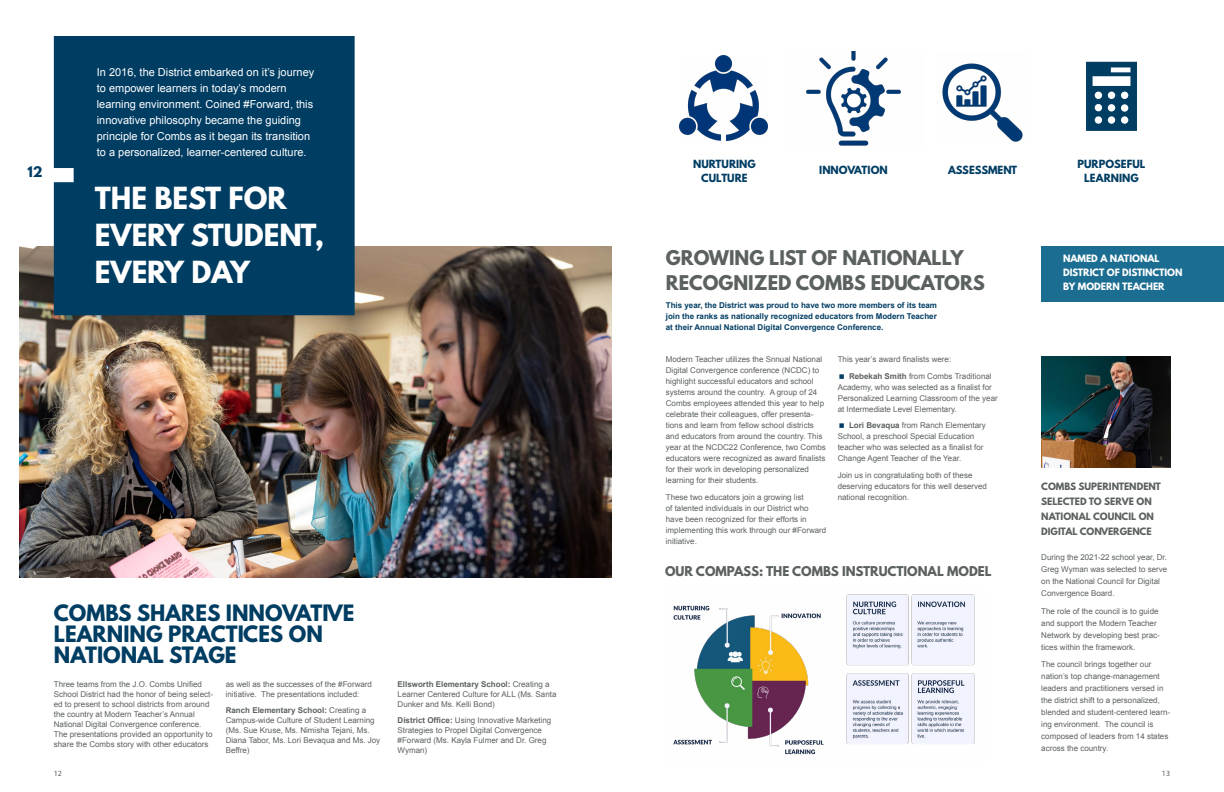
<style>
.page{position:relative;width:1224px;height:792px;background:#fff}
.page>*{position:absolute;margin:0;border:0;box-sizing:border-box;transform-origin:0 0}
.t1{font:700 27px/37px "League Spartan";color:#fff}
.t2{font:700 20px/21px "League Spartan";color:#003d63}
.t3{font:700 18px/25px "League Spartan";color:#5b615f}
.t4{font:700 13px "League Spartan";color:#003d63}
.t5{font:700 12px "League Spartan";color:#5b615f}
.t6{font:11px/16px "Arial";color:#fff}
.t7{font:700 10px/14px "League Spartan";color:#003d63;text-align:center}
.t8{font:700 9px/15px "League Spartan";color:#5b615f}
.t9{font:700 9px/14px "League Spartan";color:#fff}
.t10{font:8px/11px "Arial";color:#5b615f}
.t11{font:700 8px/11px "Arial";color:#003d63;text-align:justify}
.t12{font:8px "Myriad Pro";color:#5b615f}
.s1{font-weight:700}
</style>
<div class="page">
<div style="left:1041px;top:246px;width:183px;height:56px;background:#1b6d92"></div>
<img style="left:1041px;top:356px;width:129px;height:111px">
<img style="left:20px;top:247px;width:592px;height:330px">
<div style="left:54px;top:36px;width:301px;height:279px;background:#003d63"></div>
<img style="left:673px;top:594px;width:302px;height:161px">
<img style="left:806px;top:51px;width:95px;height:95px">
<svg style="left:1086px;top:62px;width:51px;height:69px"></svg>
<img style="left:942px;top:63px;width:81px;height:79px">
<img style="left:680px;top:56px;width:88px;height:84px">
<h3 class="t4" style="left:27px;top:161px;width:17px">12</h3>
<p class="t6" style="left:97px;top:64px;width:219px">In 2016, the District embarked on it’s journey to empower learners in today’s modern learning environment. Coined #Forward, this innovative philosophy became the guiding principle for Combs as it began its transition to a personalized, learner-centered culture.</p>
<h1 class="t1" style="left:95px;top:180px;width:231px">THE BEST FOR<br>EVERY STUDENT,<br>EVERY DAY</h1>
<h2 class="t2" style="left:54px;top:603px;width:302px">COMBS SHARES INNOVATIVE<br>LEARNING PRACTICES ON<br>NATIONAL STAGE</h2>
<p class="t10" style="left:54px;top:679px;width:161px;line-height:10px">Three teams from the J.O. Combs Unified School District had the honor of being select&shy;ed to present to school districts from around the country at Modern Teacher’s Annual National Digital Convergence conference.<br>The presentations provided an opportunity to share the Combs story with other educators</p>
<p class="t10" style="left:226px;top:679px;width:148px;line-height:10px">as well as the successes of the #Forward initiative. The presentations included:</p>
<p class="t10" style="left:226px;top:705px;width:156px;line-height:10px"><span class="s1">Ranch Elementary School:</span> Creating a Campus-wide Culture of Student Learning (Ms. Sue Kruse, Ms. Nimisha Tejani, Ms.<br>Diana Tabor, Ms. Lori Bevaqua and Ms. Joy Beffre)</p>
<p class="t10" style="left:398px;top:679px;width:160px;line-height:10px"><span class="s1">Ellsworth Elementary School:</span> Creating a<br>Learner Centered Culture for ALL (Ms. Santa<br>Dunker and Ms. Kelli Bond)</p>
<p class="t10" style="left:398px;top:715px;width:155px;line-height:10px"><span class="s1">District Office:</span> Using Innovative Marketing Strategies to Propel Digital Convergence #Forward (Ms. Kayla Fulmer and Dr. Greg Wyman)</p>
<p class="t7" style="left:693px;top:157px;width:64px">NURTURING<br>CULTURE</p>
<p class="t7" style="left:948px;top:163px;width:70px">ASSESSMENT</p>
<p class="t7" style="left:1078px;top:157px;width:69px">PURPOSEFUL<br>LEARNING</p>
<p class="t7" style="left:819px;top:163px;width:70px">INNOVATION</p>
<h3 class="t3" style="left:666px;top:245px;width:321px">GROWING LIST OF NATIONALLY<br>RECOGNIZED COMBS EDUCATORS</h3>
<p class="t11" style="left:666px;top:300px;width:273px">This year, the District was proud to have two more members of its team join the ranks as nationally recognized educators from Modern Teacher at their Annual National Digital Convergence Conference.</p>
<p class="t10" style="left:666px;top:354px;width:162px">Modern Teacher utilizes the Snnual National Digital Convergence conference (NCDC) to highlight successful educators and school systems around the country. A group of 24<br>Combs employees attended this year to help celebrate their colleagues, offer presenta&shy;tions and learn from fellow school districts and educators from around the country. This year at the NCDC22 Conference, two Combs educators were recognized as award finalists for their work in developing personalized learning for their students.</p>
<p class="t10" style="left:666px;top:491px;width:162px">These two educators join a growing list<br>of talented individuals in our District who have been recognized for their efforts in implementing this work through our #Forward initiative.</p>
<p class="t10" style="left:849px;top:351px;width:144px;line-height:16.7px;text-indent:-11px">This year’s award finalists were:<br><span class="s1">Rebekah Smith</span> from Combs Traditional</p>
<p class="t10" style="left:838px;top:381px;width:162px">Academy, who was selected as a finalist for<br>Personalized Learning Classroom of the year at Intermediate Level Elementary.</p>
<p class="t10" style="left:838px;top:420px;width:150px;text-indent:11px"><span class="s1">Lori Bevaqua</span> from Ranch Elementary School, a preschool Special Education teacher who was selected as a finalist for Change Agent Teacher of the Year.</p>
<p class="t10" style="left:838px;top:470px;width:151px">Join us in congratulating both of these deserving educators for this well deserved national recognition.</p>
<h3 class="t5" style="left:665px;top:561px;width:328px">OUR COMPASS: THE COMBS INSTRUCTIONAL MODEL</h3>
<p class="t9" style="left:1063px;top:251px;width:121px">NAMED A NATIONAL<br>DISTRICT OF DISTINCTION<br>BY MODERN TEACHER</p>
<p class="t8" style="left:1041px;top:479px;width:121px">COMBS SUPERINTENDENT<br>SELECTED TO SERVE ON<br>NATIONAL COUNCIL ON<br>DIGITAL CONVERGENCE</p>
<p class="t10" style="left:1041px;top:551px;width:128px;line-height:12px">During the 2021-22 school year, Dr.<br>Greg Wyman was selected to serve on the National Council for Digital<br>Convergence Board.</p>
<p class="t10" style="left:1041px;top:605px;width:120px;line-height:12px">The role of the council is to guide and support the Modern Teacher<br>Network by developing best prac&shy;tices within the framework.</p>
<p class="t10" style="left:1041px;top:658px;width:130px;line-height:12px">The council brings together our nation’s top change-management leaders and practitioners versed in the district shift to a personalized, blended and student-centered learn&shy;ing environment. The council is composed of leaders from 14 states across the country.</p>
<p class="t12" style="left:54px;top:768px;width:10px">12</p>
<p class="t12" style="left:1162px;top:768px;width:10px">13</p>
</div>
